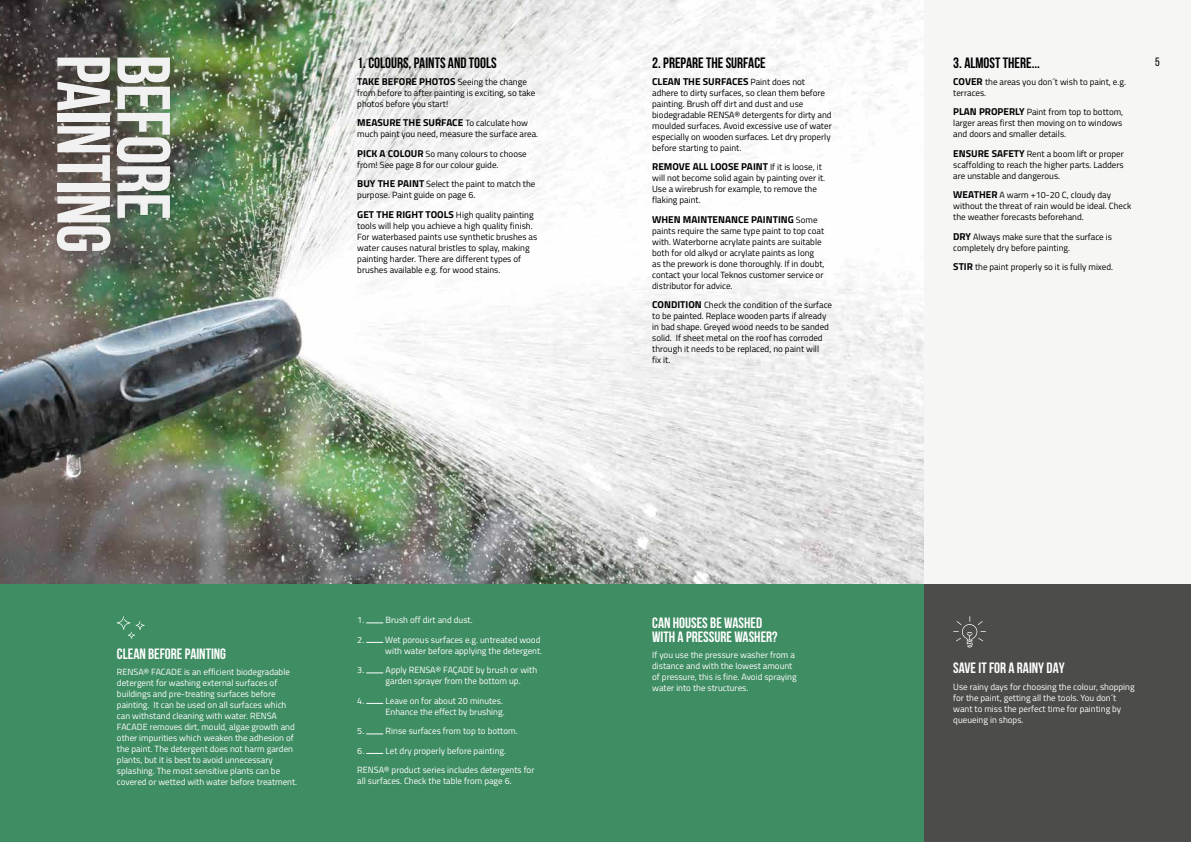
<style>
.page{position:relative;width:1191px;height:842px;background:#fff}
.page>*{position:absolute;margin:0;border:0;box-sizing:border-box;transform-origin:0 0}
.t1{font:700 75px "Bebas Neue";letter-spacing:-.02em;color:#f1f1f1}
.t2{font:700 15px/14px "Bebas Neue";color:#fff}
.t3{font:700 15px "Bebas Neue";color:#000}
.t4{font:12px "Bebas Neue";color:#000}
.t5{font:700 10px "Titillium";color:#000}
.t6{font:9px/11px "Titillium";color:#000}
.t7{font:9px/11px "Titillium";color:#fff}
.s1{font-weight:400;font-size:9px}
.s2{font-weight:700;font-size:10px}
</style>
<div class="page">
<img style="left:0;top:0;width:924px;height:585px">
<div style="left:924px;top:0;width:267px;height:585px;background:#f6f7f5"></div>
<div style="left:0;top:585px;width:924px;height:257px;background:#3f8d63"></div>
<div style="left:924px;top:585px;width:267px;height:257px;background:#4c4d4a"></div>
<svg style="left:366px;top:623px;width:17px;height:1px"></svg>
<svg style="left:366px;top:642px;width:17px;height:1px"></svg>
<svg style="left:366px;top:673px;width:17px;height:1px"></svg>
<svg style="left:366px;top:703px;width:17px;height:1px"></svg>
<svg style="left:366px;top:734px;width:17px;height:1px"></svg>
<svg style="left:366px;top:753px;width:17px;height:1px"></svg>
<svg style="left:953px;top:616px;width:33px;height:31px"></svg>
<svg style="left:117px;top:616px;width:27px;height:22px"></svg>
<h1 class="t1" style="left:124px;top:55px;width:200px;rotate:90deg">PAINTING</h1>
<h1 class="t1" style="left:184px;top:55px;width:167px;rotate:90deg">BEFORE</h1>
<h2 class="t3" style="left:357px;top:55px;width:141px">1. COLOURS, PAINTS AND TOOLS</h2>
<p class="t5" style="left:357px;top:73px;width:171px">TAKE BEFORE PHOTOS <span class="s1">Seeing the change</span></p>
<p class="t6" style="left:357px;top:87px;width:179px">from before to after painting is exciting, so take photos before you start!</p>
<p class="t5" style="left:357px;top:115px;width:172px">MEASURE THE SURFACE <span class="s1">To calculate how</span></p>
<p class="t6" style="left:357px;top:124px;width:182px;line-height:19.5px">much paint you need, measure the surface area.<br><span class="s2">PICK A COLOUR</span> So many colours to choose</p>
<p class="t6" style="left:357px;top:154px;width:180px;line-height:19.5px">from! See page 8 for our colour guide.<br><span class="s2">BUY THE PAINT</span> Select the paint to match the</p>
<p class="t6" style="left:357px;top:185px;width:178px;line-height:19.5px">purpose. Paint guide on page 6.<br><span class="s2">GET THE RIGHT TOOLS</span> High quality painting</p>
<p class="t6" style="left:357px;top:220px;width:181px">tools will help you achieve a high quality finish.<br>For waterbased paints use synthetic brushes as water causes natural bristles to splay, making painting harder. There are different types of brushes available e.g. for wood stains.</p>
<h2 class="t2" style="left:117px;top:646px;width:111px">CLEAN BEFORE PAINTING</h2>
<p class="t7" style="left:117px;top:666px;width:182px">RENSA® FACADE is an efficient biodegradable detergent for washing external surfaces of buildings and pre-treating surfaces before painting. It can be used on all surfaces which can withstand cleaning with water. RENSA FACADE removes dirt, mould, algae growth and other impurities which weaken the adhesion of the paint. The detergent does not harm garden plants, but it is best to avoid unnecessary splashing. The most sensitive plants can be covered or wetted with water before treatment.</p>
<p class="t7" style="left:357px;top:614px;width:117px">1. Brush off dirt and dust.</p>
<p class="t7" style="left:357px;top:633px;width:186px;text-align:right">2. Wet porous surfaces e.g. untreated wood with water before applying the detergent.</p>
<p class="t7" style="left:386px;top:664px;width:153px;text-indent:-28px">3. Apply RENSA® FAÇADE by brush or with garden sprayer from the bottom up.</p>
<p class="t7" style="left:357px;top:694px;width:149px;text-align:right">4. Leave on for about 20 minutes.<br>Enhance the effect by brushing.</p>
<p class="t7" style="left:357px;top:725px;width:162px">5. Rinse surfaces from top to bottom.</p>
<p class="t7" style="left:357px;top:740px;width:179px;line-height:19.5px">6. Let dry properly before painting.<br>RENSA® product series includes detergents for</p>
<p class="t7" style="left:357px;top:775px;width:156px">all surfaces. Check the table from page 6.</p>
<h2 class="t3" style="left:652px;top:55px;width:115px">2. PREPARE THE SURFACE</h2>
<p class="t5" style="left:652px;top:73px;width:154px">CLEAN THE SURFACES <span class="s1">Paint does not</span></p>
<p class="t6" style="left:652px;top:87px;width:181px">adhere to dirty surfaces, so clean them before painting. Brush off dirt and dust and use biodegradable RENSA® detergents for dirty and moulded surfaces. Avoid excessive use of water especially on wooden surfaces. Let dry properly before starting to paint.</p>
<p class="t5" style="left:652px;top:159px;width:171px">REMOVE ALL LOOSE PAINT <span class="s1">If it is loose, it</span></p>
<p class="t6" style="left:652px;top:172px;width:174px">will not become solid again by painting over it.<br>Use a wirebrush for example, to remove the flaking paint.</p>
<p class="t5" style="left:652px;top:211px;width:167px">WHEN MAINTENANCE PAINTING <span class="s1">Some</span></p>
<p class="t6" style="left:652px;top:225px;width:174px">paints require the same type paint to top coat with. Waterborne acrylate paints are suitable both for old alkyd or acrylate paints as long as the prework is done thoroughly. If in doubt, contact your local Teknos customer service or distributor for advice.</p>
<p class="t6" style="left:652px;top:299px;width:181px"><span class="s2">CONDITION</span> Check the condition of the surface to be painted. Replace wooden parts if already in bad shape. Greyed wood needs to be sanded solid. If sheet metal on the roof has corroded through it needs to be replaced, no paint will<br>fix it.</p>
<h2 class="t2" style="left:652px;top:615px;width:127px">CAN HOUSES BE WASHED<br>WITH A PRESSURE WASHER?</h2>
<p class="t7" style="left:652px;top:649px;width:146px">If you use the pressure washer from a distance and with the lowest amount of pressure, this is fine. Avoid spraying water into the structures.</p>
<h2 class="t3" style="left:953px;top:55px;width:88px">3. ALMOST THERE...</h2>
<p class="t6" style="left:953px;top:76px;width:174px"><span class="s2">COVER</span> the areas you don´t wish to paint, e.g. terraces.</p>
<p class="t6" style="left:953px;top:106px;width:171px;text-align:justify"><span class="s2">PLAN PROPERLY</span> Paint from top to bottom, larger areas first then moving on to windows and doors and smaller details.</p>
<p class="t6" style="left:953px;top:148px;width:172px;text-align:justify"><span class="s2">ENSURE SAFETY</span> Rent a boom lift or proper scaffolding to reach the higher parts. Ladders are unstable and dangerous.</p>
<p class="t6" style="left:953px;top:189px;width:180px"><span class="s2">WEATHER</span> A warm +10-20 C, cloudy day without the threat of rain would be ideal. Check the weather forecasts beforehand.</p>
<p class="t6" style="left:953px;top:231px;width:160px"><span class="s2">DRY</span> Always make sure that the surface is completely dry before painting.</p>
<p class="t6" style="left:953px;top:261px;width:161px"><span class="s2">STIR</span> the paint properly so it is fully mixed.</p>
<h3 class="t4" style="left:1155px;top:55px;width:6px">5</h3>
<h2 class="t2" style="left:953px;top:660px;width:113px">SAVE IT FOR A RAINY DAY</h2>
<p class="t7" style="left:953px;top:680px;width:183px">Use rainy days for choosing the colour, shopping for the paint, getting all the tools. You don´t want to miss the perfect time for painting by queueing in shops.</p>
</div>
